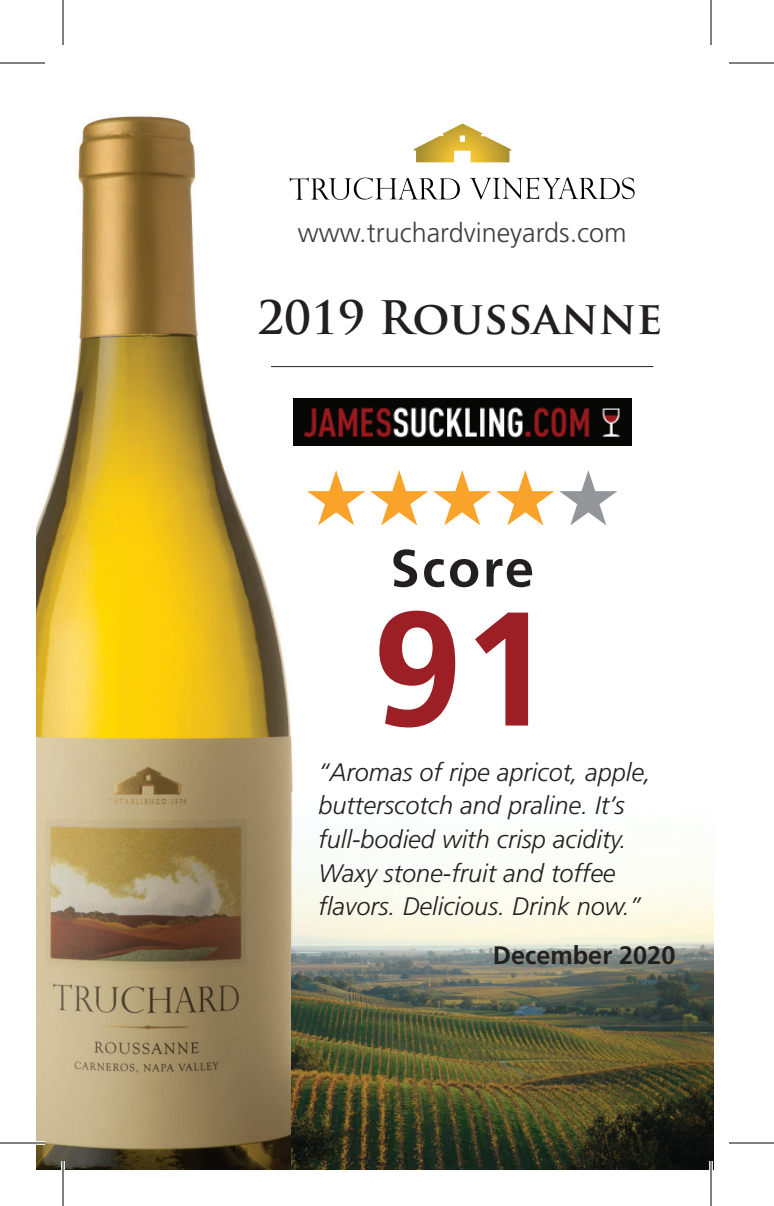
<style>
.page{position:relative;width:774px;height:1206px;background:#fff}
.page>*{position:absolute;margin:0;border:0;box-sizing:border-box;transform-origin:0 0}
.t1{font:700 161.7px "Frutiger LT Std";color:#9b1f24}
.t2{font:77.4px "Zapf Dingbats ITC";color:#f9a32a}
.t3{font:700 52.5px "Frutiger LT Std";letter-spacing:.05em;color:#231f20}
.t4{font:700 45px "Trajan Pro";color:#231f20}
.t5{font:300 27px "Frutiger";color:#3e3e3f}
.t6{font:italic 300 25.2px "Frutiger LT Std";color:#231f20}
.t7{font:700 25.2px "Frutiger LT Std";color:#231f20}
.s1{color:#939598}
</style>
<div class="page">
<img style="left:36px;top:116px;width:324px;height:1054px">
<img style="left:292px;top:793px;width:422px;height:377px">
<svg style="left:290px;top:177px;width:170px;height:23px"></svg>
<svg style="left:470px;top:178px;width:165px;height:22px"></svg>
<svg style="left:414px;top:124px;width:97px;height:38px"></svg>
<hr style="left:271px;top:366px;width:382px;height:1px;background:#231f20">
<img style="left:293px;top:398px;width:338px;height:47px">
<svg style="left:36px;top:1141px;width:9px;height:4px"></svg>
<svg style="left:61px;top:1161px;width:4px;height:9px"></svg>
<svg style="left:709px;top:1161px;width:4px;height:9px"></svg>
<hr style="left:0;top:62px;width:45px;height:2px;background:#000">
<hr style="left:729px;top:62px;width:45px;height:2px;background:#000">
<hr style="left:0;top:1142px;width:45px;height:2px;background:#000">
<hr style="left:729px;top:1142px;width:45px;height:2px;background:#000">
<hr style="left:62px;top:0;width:2px;height:45px;background:#000">
<hr style="left:62px;top:1161px;width:2px;height:45px;background:#000">
<hr style="left:710px;top:0;width:2px;height:45px;background:#000">
<hr style="left:710px;top:1161px;width:2px;height:45px;background:#000">
<svg style="left:320px;top:896px;width:13px;height:19px"></svg>
<p class="t5" style="left:298px;top:217px;width:331px">www.truchardvineyards.com</p>
<h3 class="t4" style="left:257px;top:290px;width:407px">2019 Roussanne</h3>
<h2 class="t2" style="left:305px;top:461px;width:317px">★★★★<span class="s1">★</span></h2>
<h3 class="t3" style="left:390px;top:538px;width:145px">Score</h3>
<h1 class="t1" style="left:372px;top:574px;width:181px">91</h1>
<p class="t6" style="left:318px;top:757px;width:334px">“Aromas of ripe apricot, apple,</p>
<p class="t6" style="left:318px;top:791px;width:308px">butterscotch and praline. It’s</p>
<p class="t6" style="left:318px;top:825px;width:309px">full-bodied with crisp acidity.</p>
<p class="t6" style="left:318px;top:859px;width:299px">Waxy stone-fruit and toffee</p>
<p class="t6" style="left:332px;top:892px;width:310px">avors. Delicious. Drink now.”</p>
<p class="t7" style="left:493px;top:941px;width:184px">December 2020</p>
</div>
